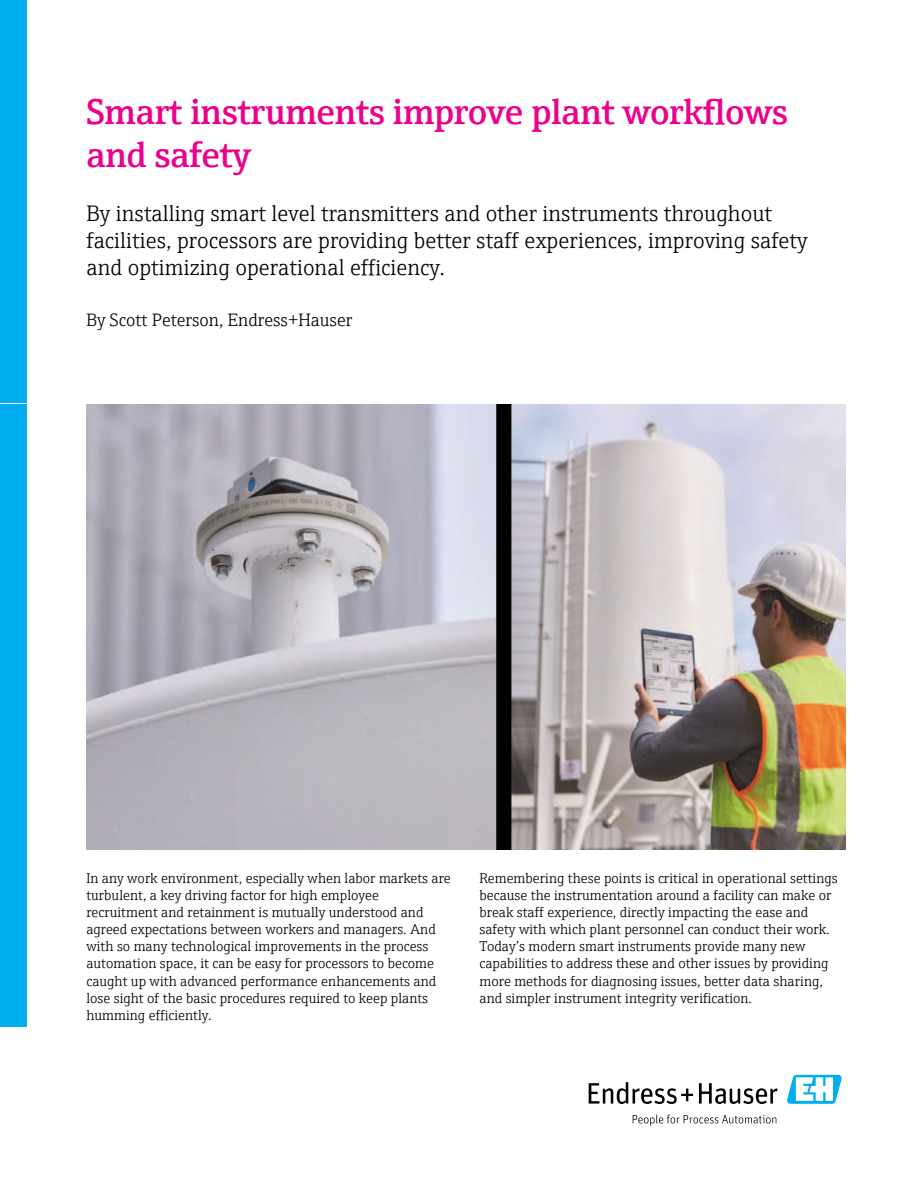
<style>
.page{position:relative;width:918px;height:1188px;background:#fff}
.page>*{position:absolute;margin:0;border:0;box-sizing:border-box;transform-origin:0 0}
.t1{font:600 36px/43.2px "E+H Serif";letter-spacing:-.01em;color:#ec008c}
.t2{font:300 22.5px/27px "E+H Serif";color:#000}
.t3{font:300 18px "E+H Serif";color:#000}
.t4{font:300 14.25px/17.1px "E+H Serif";color:#000}
</style>
<div class="page">
<div style="left:0;top:0;width:26px;height:403px;background:#00aeef"></div>
<div style="left:0;top:405px;width:26px;height:622px;background:#00aeef"></div>
<img style="left:86px;top:405px;width:760px;height:445px">
<svg style="left:589px;top:1082px;width:104px;height:22px"></svg>
<svg style="left:699px;top:1083px;width:79px;height:21px"></svg>
<svg style="left:633px;top:1115px;width:143px;height:11px"></svg>
<svg style="left:787px;top:1075px;width:55px;height:29px"></svg>
<h1 class="t1" style="left:86px;top:87px;width:703px">Smart instruments improve plant workflows and safety</h1>
<h2 class="t2" style="left:86px;top:199px;width:723px">By installing smart level transmitters and other instruments throughout facilities, processors are providing better staff experiences, improving safety and optimizing operational efficiency.</h2>
<p class="t3" style="left:86px;top:307px;width:268px">By Scott Peterson, Endress+Hauser</p>
<p class="t4" style="left:86px;top:869px;width:366px">In any work environment, especially when labor markets are turbulent, a key driving factor for high employee recruitment and retainment is mutually understood and agreed expectations between workers and managers. And with so many technological improvements in the process automation space, it can be easy for processors to become caught up with advanced performance enhancements and lose sight of the basic procedures required to keep plants humming efficiently.</p>
<p class="t4" style="left:480px;top:869px;width:360px">Remembering these points is critical in operational settings because the instrumentation around a facility can make or break staff experience, directly impacting the ease and safety with which plant personnel can conduct their work.<br>Today’s modern smart instruments provide many new capabilities to address these and other issues by providing more methods for diagnosing issues, better data sharing, and simpler instrument integrity verification.</p>
</div>
